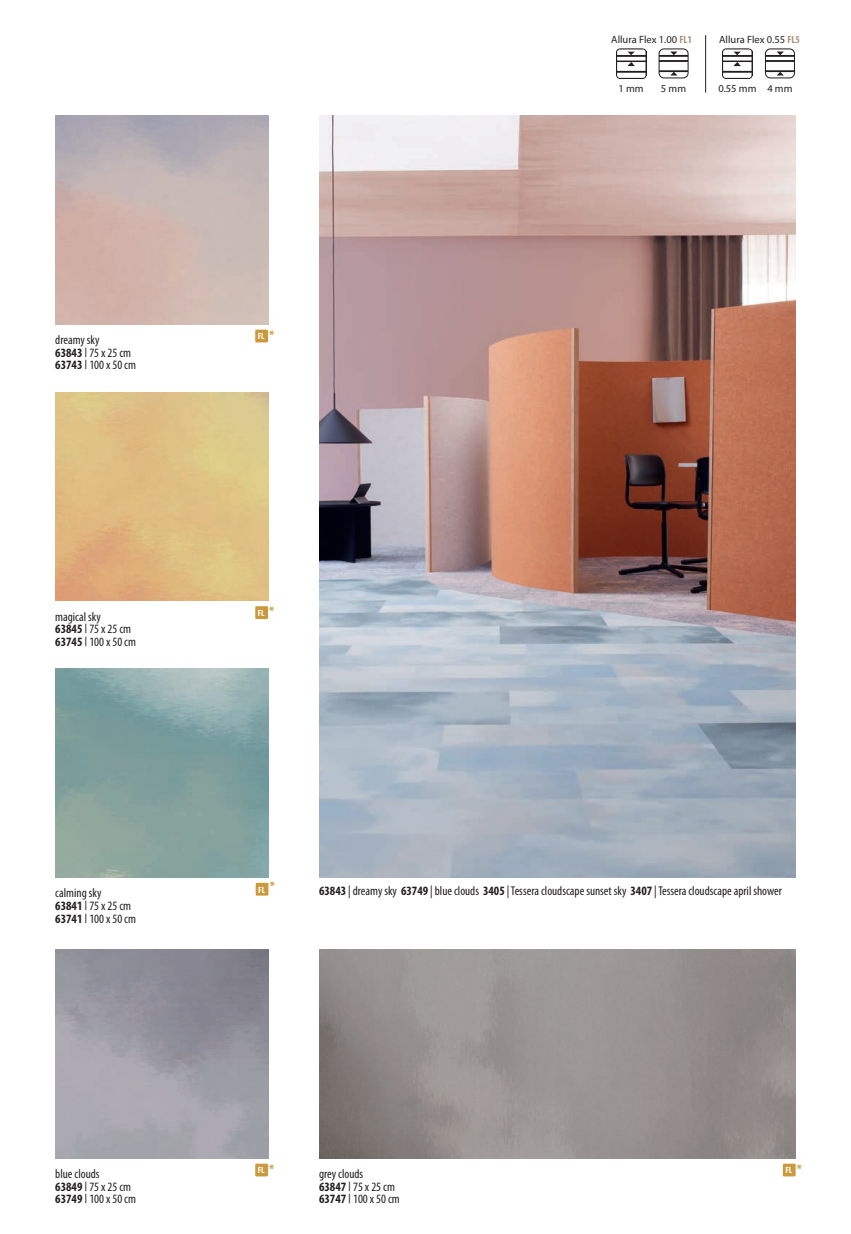
<style>
.page{position:relative;width:851px;height:1234px;background:#fff}
.page>*{position:absolute;margin:0;border:0;box-sizing:border-box;transform-origin:0 0}
.t1{font:condensed 12.75px/12.8px "Myriad Pro";color:#231f20}
.t2{font:10.5px "Myriad Pro";color:#231f20}
.t3{font:700 condensed 9px "Myriad Pro";color:#fff}
.s1{font-weight:700}
.s2{font-family:"Helvetica Neue LT Pro"}
.s3{font-weight:700;font-stretch:condensed;color:#ac907a}
</style>
<div class="page">
<img style="left:319px;top:949px;width:476px;height:208px">
<img style="left:319px;top:116px;width:476px;height:761px">
<img style="left:616px;top:48px;width:30px;height:30px">
<img style="left:722px;top:48px;width:30px;height:30px">
<hr style="left:705px;top:35px;width:1px;height:58px;background:#231f20">
<div style="left:255px;top:1163px;width:13px;height:13px;background:#cb993b"></div>
<div style="left:255px;top:606px;width:13px;height:13px;background:#cb993b"></div>
<div style="left:256px;top:882px;width:12px;height:13px;background:#cb993b"></div>
<div style="left:782px;top:1163px;width:13px;height:13px;background:#cb993b"></div>
<div style="left:255px;top:329px;width:13px;height:13px;background:#cb993b"></div>
<p class="t1" style="left:55px;top:333px;width:46px">dreamy sky</p>
<p class="t1" style="left:55px;top:346px;width:82px"><span class="s1">63843</span> <span class="s2">|</span> 75 x 25 cm<br><span class="s1">63743</span> <span class="s2">|</span> 100 x 50 cm</p>
<p class="t1" style="left:55px;top:609px;width:47px">magical sky</p>
<p class="t1" style="left:55px;top:622px;width:82px"><span class="s1">63845</span> <span class="s2">|</span> 75 x 25 cm<br><span class="s1">63745</span> <span class="s2">|</span> 100 x 50 cm</p>
<p class="t1" style="left:55px;top:886px;width:48px">calming sky</p>
<p class="t1" style="left:55px;top:898px;width:82px"><span class="s1">63841</span> <span class="s2">|</span> 75 x 25 cm<br><span class="s1">63741</span> <span class="s2">|</span> 100 x 50 cm</p>
<p class="t1" style="left:55px;top:1166px;width:46px">blue clouds</p>
<p class="t1" style="left:55px;top:1179px;width:82px"><span class="s1">63849</span> <span class="s2">|</span> 75 x 25 cm<br><span class="s1">63749</span> <span class="s2">|</span> 100 x 50 cm</p>
<p class="t3" style="left:258px;top:331px;width:18px">FL <sup>*</sup></p>
<p class="t2" style="left:611px;top:33px;width:82px">Allura Flex 1.00 <span class="s3">FL1</span></p>
<p class="t2" style="left:618px;top:82px;width:27px">1 mm</p>
<p class="t2" style="left:661px;top:82px;width:27px">5 mm</p>
<p class="t2" style="left:719px;top:33px;width:82px">Allura Flex 0.55 <span class="s3">FL5</span></p>
<p class="t2" style="left:718px;top:82px;width:76px">0.55 mm 4 mm</p>
<p class="t3" style="left:258px;top:607px;width:18px">FL <sup>*</sup></p>
<p class="t3" style="left:258px;top:883px;width:18px">FL <sup>*</sup></p>
<p class="t1" style="left:319px;top:884px;width:464px"><span class="s1">63843</span> | dreamy sky <span class="s1">63749</span> | blue clouds <span class="s1">3405</span> | Tessera cloudscape sunset sky <span class="s1">3407</span> | Tessera cloudscape april shower</p>
<p class="t3" style="left:258px;top:1164px;width:18px">FL <sup>*</sup></p>
<p class="t1" style="left:319px;top:1166px;width:46px">grey clouds</p>
<p class="t1" style="left:319px;top:1179px;width:82px"><span class="s1">63847</span> <span class="s2">|</span> 75 x 25 cm<br><span class="s1">63747</span> <span class="s2">|</span> 100 x 50 cm</p>
<p class="t3" style="left:785px;top:1164px;width:18px">FL <sup>*</sup></p>
</div>
